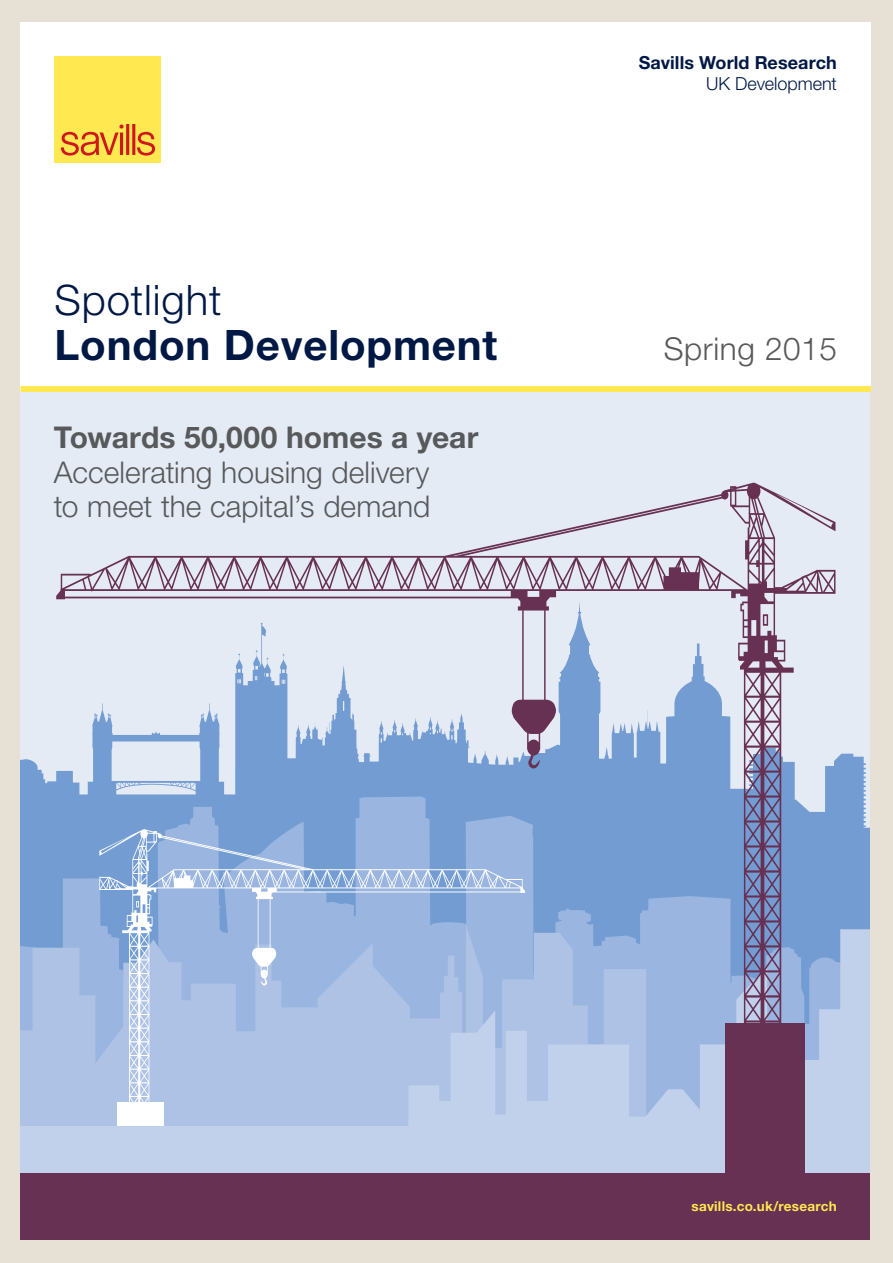
<style>
.page{position:relative;width:893px;height:1263px;background:#e7e1d5}
.page>*{position:absolute;margin:0;border:0;box-sizing:border-box;transform-origin:0 0}
.t1{font:700 42px "Helvetica Neue LT Std";letter-spacing:.02em;color:#001844}
.t2{font:300 42px "Helvetica Neue LT Std";letter-spacing:.02em;color:#001844}
.t3{font:300 31.5px "Helvetica Neue LT Std";letter-spacing:.02em;color:#58595b}
.t4{font:300 30px/34.5px "Helvetica Neue LT Std";color:#58595b}
.t5{font:700 30px "Helvetica Neue LT Std";letter-spacing:.005em;color:#58595b}
.t6{font:700 18px "Helvetica Neue LT Std";letter-spacing:.005em;color:#001844}
.t7{font:300 18px "Helvetica Neue LT Std";color:#001844}
.t8{font:700 13.5px "Helvetica Neue LT Std";letter-spacing:.02em;color:#ffe850}
</style>
<div class="page">
<div style="left:20px;top:386px;width:850px;height:853px;background:#e5ebf5"></div>
<svg style="left:0;top:602px;width:893px;height:194px"></svg>
<div style="left:20px;top:796px;width:851px;height:133px;background:#739dd2"></div>
<div style="left:21px;top:22px;width:850px;height:370px;background:#fff"></div>
<div style="left:55px;top:56px;width:106px;height:106px;background:#ffe850"></div>
<svg style="left:61px;top:124px;width:94px;height:32px"></svg>
<div style="left:21px;top:386px;width:850px;height:6px;background:#ffe850"></div>
<svg style="left:20px;top:924px;width:79px;height:202px;background:#a6bde2"></svg>
<svg style="left:525px;top:929px;width:346px;height:197px;background:#b9cae8"></svg>
<svg style="left:56px;top:483px;width:779px;height:556px"></svg>
<svg style="left:99px;top:829px;width:426px;height:297px;background:#a4bce2"></svg>
<div style="left:117px;top:1102px;width:47px;height:32px;background:#fff"></div>
<div style="left:0;top:1126px;width:886px;height:78px;background:#c2d1eb"></div>
<div style="left:0;top:1173px;width:893px;height:66px;background:#673154"></div>
<div style="left:0;top:679px;width:20px;height:584px;background:#e7e1d5"></div>
<div style="left:871px;top:680px;width:22px;height:583px;background:#e7e1d5"></div>
<div style="left:725px;top:1023px;width:80px;height:150px;background:#673154"></div>
<p class="t6" style="left:639px;top:51px;width:200px">Savills World Research</p>
<p class="t7" style="left:706px;top:72px;width:132px">UK Development</p>
<h1 class="t2" style="left:55px;top:274px;width:168px">Spotlight</h1>
<h1 class="t1" style="left:55px;top:319px;width:444px">London Development</h1>
<p class="t3" style="left:664px;top:330px;width:175px">Spring 2015</p>
<p class="t5" style="left:54px;top:419px;width:426px">Towards 50,000 homes a year</p>
<p class="t4" style="left:54px;top:454px;width:378px">Accelerating housing delivery to meet the capital’s demand</p>
<p class="t8" style="left:692px;top:1197px;width:147px">savills.co.uk/research</p>
</div>
